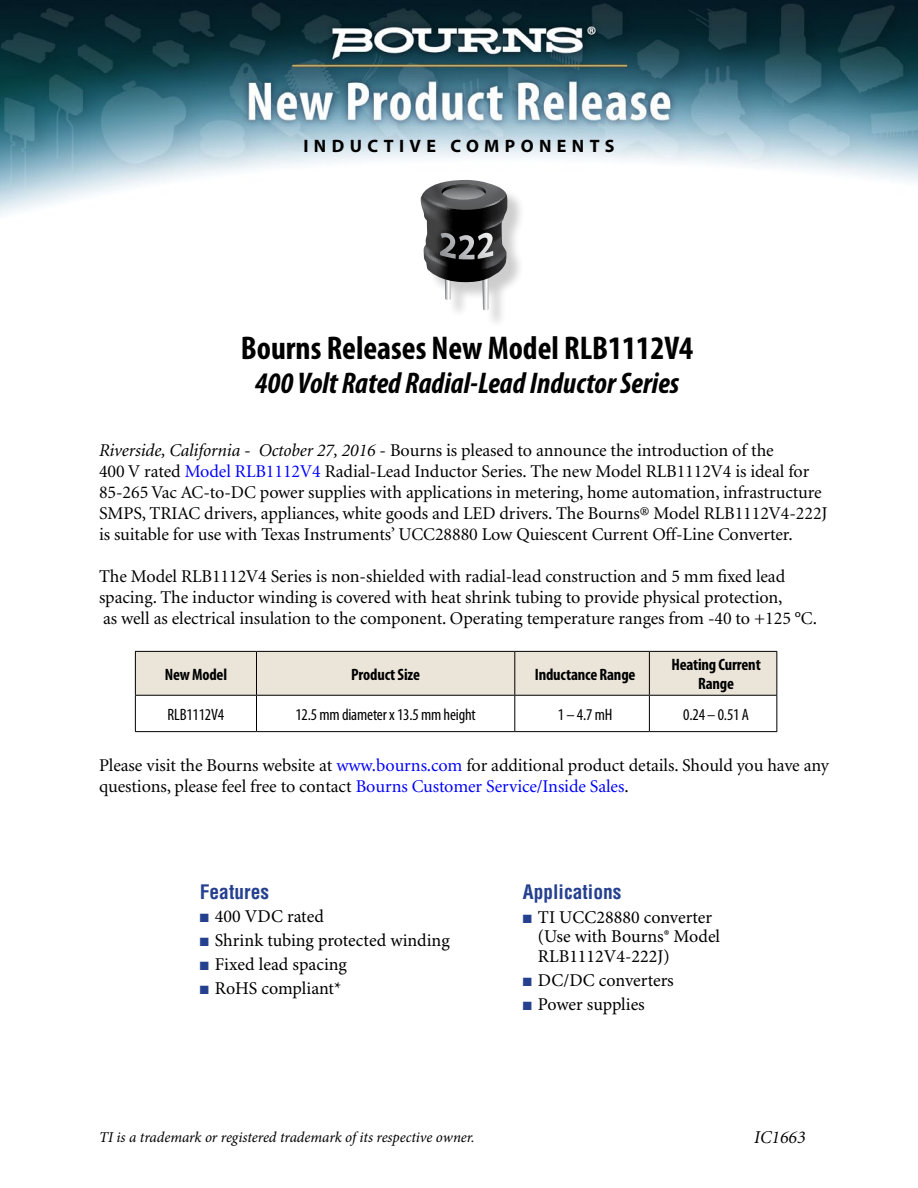
<style>
.page{position:relative;width:918px;height:1188px;background:#fff}
.page>*{position:absolute;margin:0;border:0;box-sizing:border-box;transform-origin:0 0}
.t1{font:700 condensed 33px "Myriad Pro";color:#000}
.t2{font:italic 700 condensed 30px "Myriad Pro";color:#000}
.t3{font:700 condensed 19.5px "Helvetica";color:#25408f}
.t4{font:18px/21px "Minion";letter-spacing:-.005em;color:#000}
.t5{font:18px/19.5px "Minion Pro";color:#000}
.t6{font:700 18px "Myriad Pro";letter-spacing:.3em;color:#000}
.t7{font:italic 18px "Minion";color:#000}
.t8{font:700 condensed 16.5px/19.5px "Myriad Pro";letter-spacing:-.01em;color:#000;text-align:center}
.t9{font:condensed 16.5px "Myriad Pro";letter-spacing:-.01em;color:#000}
.t10{font:italic 15px "Minion Pro";letter-spacing:-.005em;color:#000}
.s1{font-style:italic}
.s2{color:#00f}
.s3{color:#25408f}
</style>
<div class="page">
<img style="left:0;top:0;width:918px;height:216px">
<div style="left:136px;top:652px;width:640px;height:43px;background:#eae4d9"></div>
<hr style="left:135px;top:651px;width:121px;height:1px;background:#000">
<hr style="left:135px;top:652px;width:1px;height:43px;background:#000">
<hr style="left:256px;top:651px;width:259px;height:1px;background:#000">
<hr style="left:256px;top:652px;width:1px;height:43px;background:#000">
<hr style="left:515px;top:651px;width:134px;height:1px;background:#000">
<hr style="left:514px;top:652px;width:1px;height:43px;background:#000">
<hr style="left:649px;top:651px;width:128px;height:1px;background:#000">
<hr style="left:649px;top:652px;width:1px;height:43px;background:#000">
<hr style="left:776px;top:652px;width:1px;height:43px;background:#000">
<hr style="left:135px;top:695px;width:121px;height:1px;background:#000">
<hr style="left:135px;top:696px;width:1px;height:35px;background:#000">
<hr style="left:256px;top:695px;width:259px;height:1px;background:#000">
<hr style="left:256px;top:696px;width:1px;height:35px;background:#000">
<hr style="left:515px;top:695px;width:134px;height:1px;background:#000">
<hr style="left:514px;top:696px;width:1px;height:35px;background:#000">
<hr style="left:649px;top:695px;width:128px;height:1px;background:#000">
<hr style="left:649px;top:696px;width:1px;height:35px;background:#000">
<hr style="left:776px;top:696px;width:1px;height:35px;background:#000">
<hr style="left:135px;top:731px;width:121px;height:1px;background:#000">
<hr style="left:256px;top:731px;width:259px;height:1px;background:#000">
<hr style="left:515px;top:731px;width:134px;height:1px;background:#000">
<hr style="left:649px;top:731px;width:128px;height:1px;background:#000">
<div style="left:424px;top:182px;width:102px;height:147px;background:#000;opacity:.2"></div>
<svg style="left:421px;top:180px;width:87px;height:130px"></svg>
<p class="t6" style="left:303px;top:134px;width:313px">INDUCTIVE COMPONENTS</p>
<h1 class="t1" style="left:241px;top:329px;width:454px">Bourns Releases New Model RLB1112V4</h1>
<h2 class="t2" style="left:255px;top:367px;width:426px">400 Volt Rated Radial-Lead Inductor Series</h2>
<p class="t4" style="left:99px;top:440px;width:730px"><span class="s1">Riverside, California - October 27, 2016</span> - Bourns is pleased to announce the introduction of the<br>400 V rated <span class="s2">Model RLB1112V4</span> Radial-Lead Inductor Series. The new Model RLB1112V4 is ideal for 85-265 Vac AC-to-DC power supplies with applications in metering, home automation, infrastructure SMPS, TRIAC drivers, appliances, white goods and LED drivers. The Bourns® Model RLB1112V4-222J is suitable for use with Texas Instruments’ UCC28880 Low Quiescent Current Off-Line Converter.</p>
<p class="t4" style="left:99px;top:566px;width:720px">The Model RLB1112V4 Series is non-shielded with radial-lead construction and 5 mm fixed lead spacing. The inductor winding is covered with heat shrink tubing to provide physical protection,<br>as well as electrical insulation to the component. Operating temperature ranges from -40 to +125 °C.</p>
<p class="t8" style="left:165px;top:665px;width:64px">New Model</p>
<p class="t8" style="left:351px;top:665px;width:70px">Product Size</p>
<p class="t8" style="left:535px;top:665px;width:102px">Inductance Range</p>
<p class="t8" style="left:671px;top:655px;width:91px">Heating Current<br>Range</p>
<p class="t9" style="left:168px;top:705px;width:58px">RLB1112V4</p>
<p class="t9" style="left:295px;top:705px;width:182px">12.5 mm diameter x 13.5 mm height</p>
<p class="t9" style="left:558px;top:705px;width:56px">1 – 4.7 mH</p>
<p class="t9" style="left:683px;top:705px;width:67px">0.24 – 0.51 A</p>
<p class="t4" style="left:99px;top:755px;width:731px">Please visit the Bourns website at <span class="s2">www.bourns.com</span> for additional product details. Should you have any questions, please feel free to contact <span class="s2">Bourns Customer Service/Inside Sales</span>.</p>
<p class="t3" style="left:200px;top:880px;width:71px">Features</p>
<p class="t5" style="left:200px;top:907px;width:126px"><span class="s3">■</span> 400 VDC rated</p>
<p class="t5" style="left:200px;top:931px;width:251px"><span class="s3">■</span> Shrink tubing protected winding</p>
<p class="t5" style="left:200px;top:955px;width:149px"><span class="s3">■</span> Fixed lead spacing</p>
<p class="t5" style="left:200px;top:979px;width:143px"><span class="s3">■</span> RoHS compliant*</p>
<p class="t10" style="left:99px;top:1127px;width:377px">TI is a trademark or registered trademark of its respective owner.</p>
<p class="t3" style="left:523px;top:880px;width:100px">Applications</p>
<p class="t5" style="left:538px;top:908px;width:184px;text-indent:-15px"><span class="s3">■</span> TI UCC28880 converter (Use with Bourns® Model<br>RLB1112V4-222J)</p>
<p class="t5" style="left:523px;top:971px;width:152px"><span class="s3">■</span> DC/DC converters</p>
<p class="t5" style="left:523px;top:995px;width:124px"><span class="s3">■</span> Power supplies</p>
<p class="t7" style="left:754px;top:1128px;width:53px">IC1663</p>
</div>
